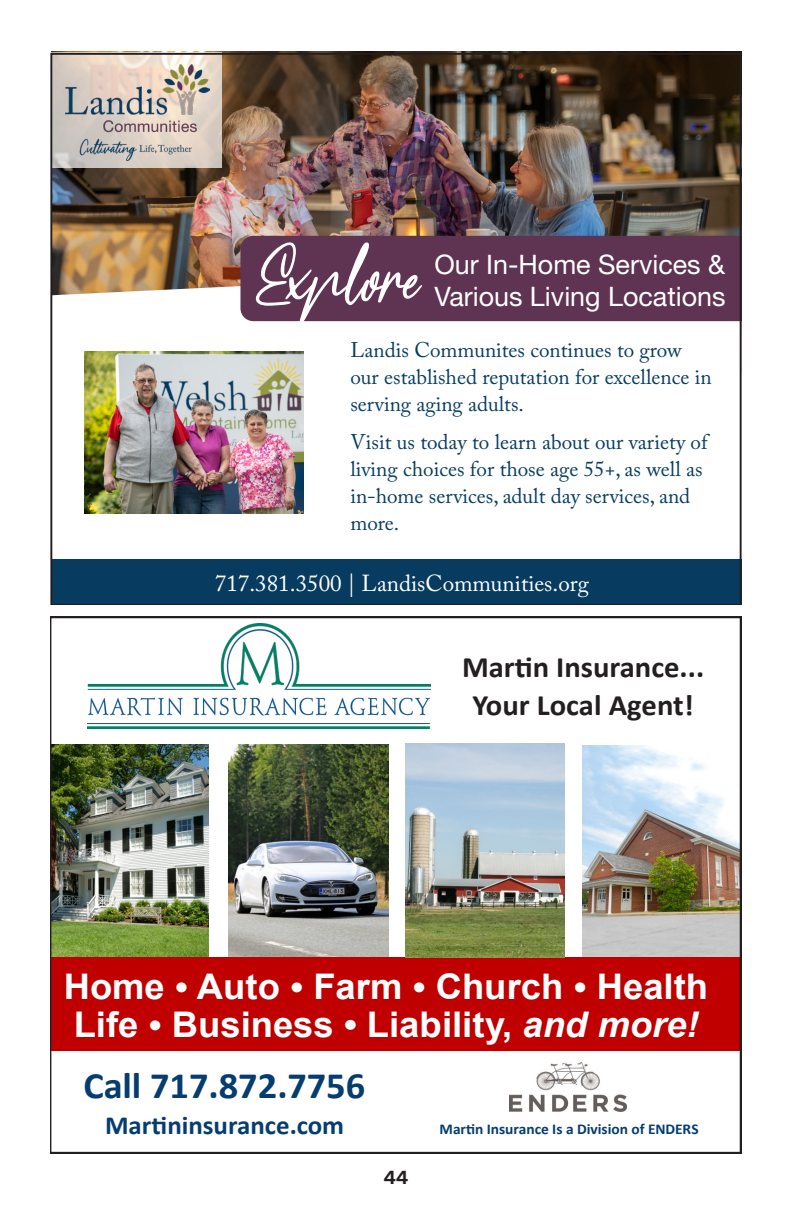
<style>
.page{position:relative;width:792px;height:1224px;background:#fff}
.page>*{position:absolute;margin:0;border:0;box-sizing:border-box;transform-origin:0 0}
.t1{font:88.4px "Meranie";color:#fff}
.t2{font:700 37.4px "Calibri";color:#063d71}
.t3{font:700 35.4px/38px "Arial";color:#fff}
.t4{font:700 29.8px/38px "Calibri";color:#231f20;text-align:center}
.t5{font:26.8px/32.2px "Helvetica Neue LT 55 Rm";color:#fff}
.t6{font:700 26.2px "Calibri";color:#063d71}
.t7{font:23px "Adobe Caslon Pro";color:#fff}
.t8{font:21.2px/26.8px "Adobe Caslon Pro";color:#083d62}
.t9{font:700 20px "Basic Sans";color:#231f20}
.t10{font:700 15px "Calibri";color:#063d71}
.s1{font-family:"Garamond"}
.s2{font-style:italic}
</style>
<div class="page">
<img style="left:50px;top:617px;width:692px;height:536px">
<img style="left:51px;top:52px;width:691px;height:210px">
<svg style="left:53px;top:262px;width:686px;height:252px"></svg>
<div style="left:240px;top:236px;width:499px;height:85px;background:#5f3453"></div>
<svg style="left:53px;top:56px;width:169px;height:112px"></svg>
<img style="left:66px;top:65px;width:143px;height:95px">
<div style="left:51px;top:559px;width:691px;height:46px;background:#083b60"></div>
<img style="left:85px;top:352px;width:218px;height:162px">
<h1 class="t1" style="left:252px;top:233px;width:170px">Explore</h1>
<p class="t8" style="left:350px;top:336px;width:363px">Landis Communites continues to grow our established reputation for excellence in serving aging adults.</p>
<p class="t8" style="left:350px;top:428px;width:359px">Visit us today to learn about our variety of living choices for those age 55+, as well as in-home services, adult day services, and more.</p>
<p class="t5" style="left:434px;top:247px;width:293px">Our In-Home Services &amp;<br>Various Living Locations</p>
<p class="t7" style="left:215px;top:569px;width:376px">717.381.3500 | LandisCommunities.org</p>
<h3 class="t4" style="left:462px;top:647px;width:244px">Martin Insurance...<br>Your Local Agent!</h3>
<h3 class="t3" style="left:64px;top:968px;width:646px">Home <span class="s1">•</span> Auto <span class="s1">•</span> Farm <span class="s1">•</span> Church <span class="s1">•</span> Health<br>Life <span class="s1">•</span> Business • Liability, <span class="s2">and more!</span></h3>
<h2 class="t2" style="left:83px;top:1059px;width:283px">Call 717.872.7756</h2>
<p class="t6" style="left:105px;top:1107px;width:241px">Martininsurance.com</p>
<p class="t10" style="left:439px;top:1118px;width:261px">Martin Insurance Is a Division of ENDERS</p>
<p class="t9" style="left:384px;top:1165px;width:26px">44</p>
</div>
